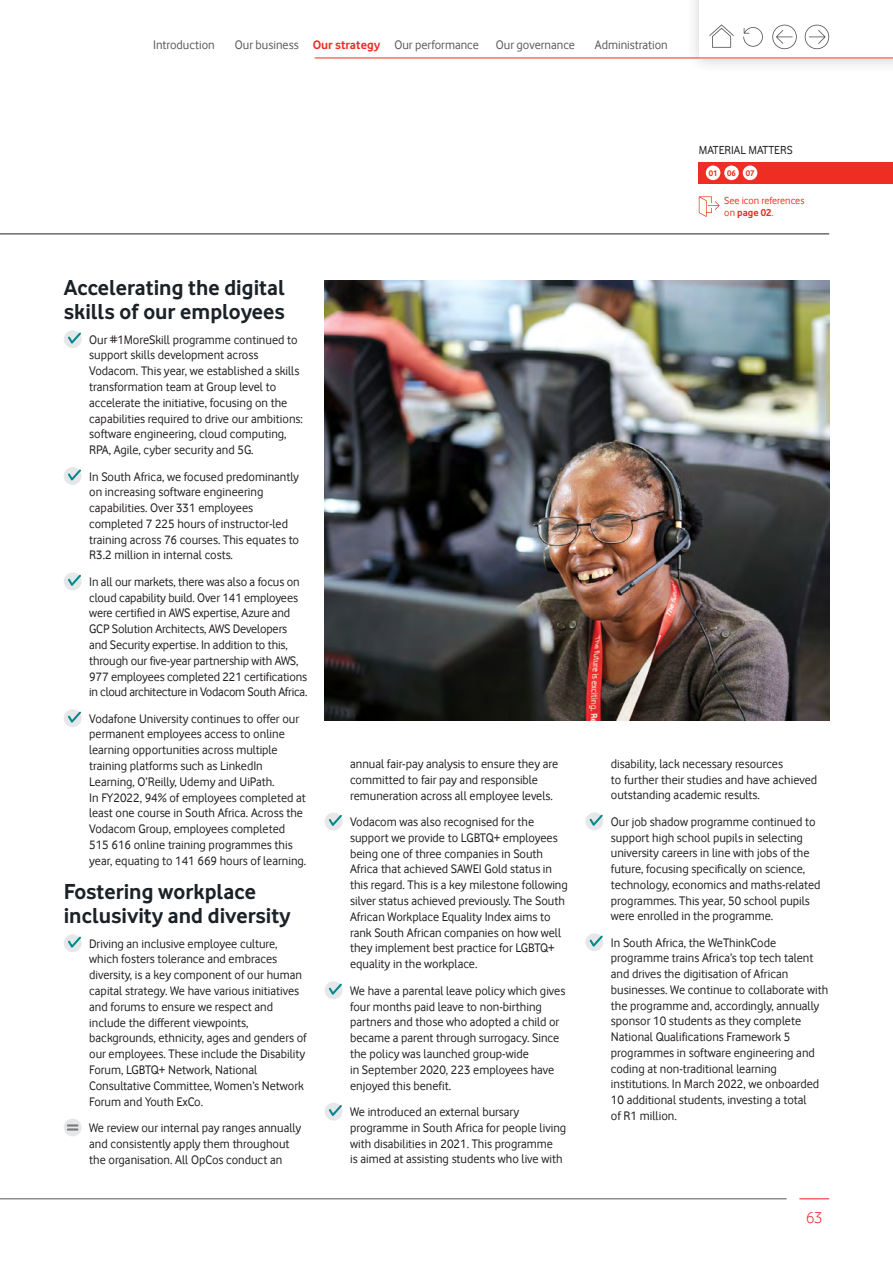
<style>
.page{position:relative;width:893px;height:1263px;background:#fff}
.page>*{position:absolute;margin:0;border:0;box-sizing:border-box;transform-origin:0 0}
.t1{font:700 22.5px/24px "Vodafone Rg";color:#1a2127}
.t2{font:16.5px "Vodafone Lt";color:#ee1d23}
.t3{font:12.75px/15.8px "Vodafone Rg";color:#231f20}
.t4{font:12.75px "Vodafone Rg";color:#57585a}
.t5{font:12px "Vodafone Rg";color:#231f20}
.t6{font:10.5px/12px "Vodafone Rg";color:#ee2e22}
.t7{font:700 8.55px "Vodafone Rg";color:#ee2e22}
.s1{font-weight:700;color:#ee2e22}
.s2{font-weight:700}
</style>
<div class="page">
<div style="left:684px;top:0;width:209px;height:74px;background:#231f20;opacity:.2"></div>
<div style="left:699px;top:0;width:194px;height:58px;background:#fff"></div>
<hr style="left:315px;top:58px;width:578px;height:1px;background:#ee2e22">
<hr style="left:799px;top:1198px;width:30px;height:1px;background:#ee1d23">
<hr style="left:0;top:1198px;width:787px;height:1px;background:#57585a">
<svg style="left:772px;top:25px;width:25px;height:24px"></svg>
<svg style="left:805px;top:25px;width:24px;height:24px"></svg>
<svg style="left:743px;top:27px;width:20px;height:20px"></svg>
<svg style="left:709px;top:24px;width:25px;height:24px"></svg>
<hr style="left:0;top:233px;width:829px;height:1px;background:#231f20">
<svg style="left:699px;top:196px;width:20px;height:21px"></svg>
<div style="left:64px;top:330px;width:18px;height:18px;background:#e6e7e9;border-radius:50%"></div>
<svg style="left:68px;top:332px;width:13px;height:12px"></svg>
<div style="left:64px;top:467px;width:18px;height:18px;background:#e6e7e9;border-radius:50%"></div>
<svg style="left:68px;top:469px;width:13px;height:11px"></svg>
<div style="left:64px;top:572px;width:18px;height:18px;background:#e6e7e9;border-radius:50%"></div>
<svg style="left:68px;top:575px;width:13px;height:11px"></svg>
<div style="left:64px;top:709px;width:18px;height:18px;background:#e6e7e9;border-radius:50%"></div>
<svg style="left:68px;top:711px;width:13px;height:12px"></svg>
<div style="left:64px;top:934px;width:18px;height:18px;background:#e6e7e9;border-radius:50%"></div>
<svg style="left:68px;top:936px;width:13px;height:12px"></svg>
<div style="left:64px;top:1118px;width:18px;height:18px;background:#e6e7e9;border-radius:50%"></div>
<svg style="left:67px;top:1124px;width:11px;height:6px"></svg>
<div style="left:325px;top:812px;width:17px;height:18px;background:#e6e7e9;border-radius:50%"></div>
<svg style="left:329px;top:815px;width:13px;height:11px"></svg>
<div style="left:325px;top:981px;width:17px;height:18px;background:#e6e7e9;border-radius:50%"></div>
<svg style="left:329px;top:983px;width:13px;height:12px"></svg>
<div style="left:325px;top:1103px;width:17px;height:17px;background:#e6e7e9;border-radius:50%"></div>
<svg style="left:329px;top:1105px;width:13px;height:11px"></svg>
<img style="left:325px;top:280px;width:504px;height:441px">
<div style="left:699px;top:162px;width:194px;height:22px;background:#ee2e22"></div>
<div style="left:706px;top:166px;width:14px;height:14px;background:#fff;border-radius:50%"></div>
<div style="left:724px;top:166px;width:15px;height:14px;background:#fff;border-radius:50%"></div>
<div style="left:743px;top:166px;width:14px;height:14px;background:#fff;border-radius:50%"></div>
<div style="left:585px;top:812px;width:18px;height:18px;background:#e6e7e9;border-radius:50%"></div>
<svg style="left:589px;top:814px;width:14px;height:12px"></svg>
<div style="left:585px;top:933px;width:18px;height:18px;background:#e6e7e9;border-radius:50%"></div>
<svg style="left:589px;top:935px;width:14px;height:11px"></svg>
<p class="t4" style="left:153px;top:38px;width:63px">Introduction</p>
<p class="t4" style="left:235px;top:38px;width:246px">Our business <span class="s1">Our strategy</span> Our performance</p>
<p class="t4" style="left:496px;top:38px;width:81px">Our governance</p>
<p class="t4" style="left:595px;top:38px;width:74px">Administration</p>
<p class="t5" style="left:699px;top:143px;width:95px">MATERIAL MATTERS</p>
<p class="t7" style="left:709px;top:168px;width:47px">01 06 07</p>
<p class="t6" style="left:724px;top:195px;width:82px">See icon references on <span class="s2">page 02</span>.</p>
<h1 class="t1" style="left:64px;top:275px;width:223px">Accelerating the digital skills of our employees</h1>
<p class="t3" style="left:89px;top:331px;width:215px">Our #1MoreSkill programme continued to support skills development across Vodacom. This year, we established a skills transformation team at Group level to accelerate the initiative, focusing on the capabilities required to drive our ambitions: software engineering, cloud computing, RPA, Agile, cyber security and 5G.</p>
<p class="t3" style="left:89px;top:468px;width:211px">In South Africa, we focused predominantly on increasing software engineering capabilities. Over 331 employees completed 7 225 hours of instructor-led training across 76 courses. This equates to R3.2 million in internal costs.</p>
<p class="t3" style="left:89px;top:574px;width:220px">In all our markets, there was also a focus on cloud capability build. Over 141 employees were certified in AWS expertise, Azure and GCP Solution Architects, AWS Developers and Security expertise. In addition to this, through our five-year partnership with AWS, 977 employees completed 221 certifications in cloud architecture in Vodacom South Africa.</p>
<p class="t3" style="left:89px;top:710px;width:219px">Vodafone University continues to offer our permanent employees access to online learning opportunities across multiple training platforms such as LinkedIn Learning, O’Reilly, Udemy and UiPath.<br>In FY2022, 94% of employees completed at least one course in South Africa. Across the Vodacom Group, employees completed 515 616 online training programmes this year, equating to 141 669 hours of learning.</p>
<h1 class="t1" style="left:64px;top:879px;width:228px">Fostering workplace inclusivity and diversity</h1>
<p class="t3" style="left:89px;top:935px;width:219px">Driving an inclusive employee culture, which fosters tolerance and embraces diversity, is a key component of our human capital strategy. We have various initiatives and forums to ensure we respect and include the different viewpoints, backgrounds, ethnicity, ages and genders of our employees. These include the Disability Forum, LGBTQ+ Network, National Consultative Committee, Women’s Network Forum and Youth ExCo.</p>
<p class="t3" style="left:89px;top:1120px;width:213px">We review our internal pay ranges annually and consistently apply them throughout the organisation. All OpCos conduct an</p>
<p class="t3" style="left:350px;top:756px;width:210px">annual fair-pay analysis to ensure they are committed to fair pay and responsible remuneration across all employee levels.</p>
<p class="t3" style="left:350px;top:814px;width:219px">Vodacom was also recognised for the support we provide to LGBTQ+ employees being one of three companies in South Africa that achieved SAWEI Gold status in this regard. This is a key milestone following silver status achieved previously. The South African Workplace Equality Index aims to rank South African companies on how well they implement best practice for LGBTQ+ equality in the workplace.</p>
<p class="t3" style="left:350px;top:982px;width:217px">We have a parental leave policy which gives four months paid leave to non-birthing partners and those who adopted a child or became a parent through surrogacy. Since the policy was launched group-wide<br>in September 2020, 223 employees have enjoyed this benefit.</p>
<p class="t3" style="left:350px;top:1104px;width:218px">We introduced an external bursary programme in South Africa for people living with disabilities in 2021. This programme<br>is aimed at assisting students who live with</p>
<p class="t3" style="left:611px;top:756px;width:208px">disability, lack necessary resources<br>to further their studies and have achieved outstanding academic results.</p>
<p class="t3" style="left:611px;top:813px;width:211px">Our job shadow programme continued to support high school pupils in selecting university careers in line with jobs of the future, focusing specifically on science, technology, economics and maths-related programmes. This year, 50 school pupils were enrolled in the programme.</p>
<p class="t3" style="left:611px;top:934px;width:219px">In South Africa, the WeThinkCode programme trains Africa’s top tech talent and drives the digitisation of African businesses. We continue to collaborate with the programme and, accordingly, annually sponsor 10 students as they complete National Qualifications Framework 5 programmes in software engineering and coding at non-traditional learning institutions. In March 2022, we onboarded 10 additional students, investing a total<br>of R1 million.</p>
<p class="t2" style="left:806px;top:1208px;width:18px">63</p>
</div>
